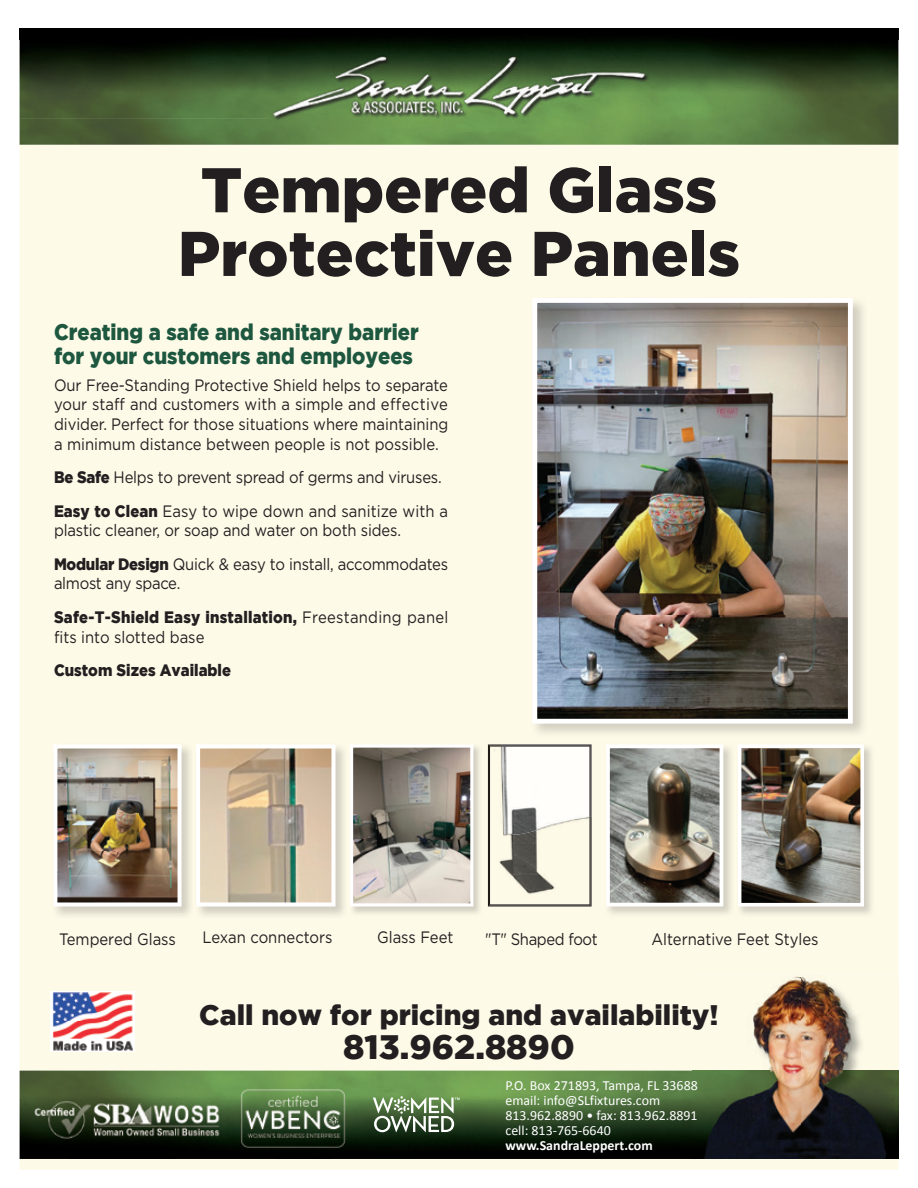
<style>
.page{position:relative;width:918px;height:1188px;background:#fff}
.page>*{position:absolute;margin:0;border:0;box-sizing:border-box;transform-origin:0 0}
.t1{font:900 63px/63.6px "Gotham";color:#231f20;text-align:center}
.t2{font:900 33.9px "Gotham";color:#231f20}
.t3{font:900 28.2px "Gotham";color:#231f20}
.t4{font:900 22.5px/24px "Gotham";color:#1e573f;scale:.9 1}
.t5{font:16.5px/19.8px "Gotham";letter-spacing:-.01em;color:#231f20;scale:.9 1}
.t6{font:900 16.5px "Gotham";color:#231f20;scale:.9 1}
.t7{font:13.95px/15px "Calibri";color:#fff}
.t8{font:700 13.95px "Calibri";color:#fff}
.s1{font-weight:900}
</style>
<div class="page">
<div style="left:20px;top:145px;width:878px;height:1025px;background:#fefae8"></div>
<img style="left:20px;top:1071px;width:673px;height:29px">
<img style="left:20px;top:1100px;width:50px;height:59px">
<img style="left:175px;top:1100px;width:102px;height:59px">
<img style="left:330px;top:1100px;width:363px;height:59px">
<img style="left:70px;top:1139px;width:105px;height:20px">
<img style="left:277px;top:1149px;width:53px;height:10px">
<img style="left:743px;top:1159px;width:155px;height:1px">
<div style="left:20px;top:28px;width:878px;height:12px;background:#000"></div>
<img style="left:641px;top:40px;width:257px;height:105px">
<img style="left:20px;top:119px;width:621px;height:26px">
<img style="left:20px;top:40px;width:257px;height:79px">
<div style="left:277px;top:40px;width:364px;height:5px;background:#020c03"></div>
<img style="left:31px;top:1099px;width:195px;height:40px">
<img style="left:693px;top:974px;width:205px;height:48px">
<img style="left:693px;top:1022px;width:11px;height:137px">
<img style="left:704px;top:977px;width:194px;height:182px">
<img style="left:240px;top:1089px;width:106px;height:60px">
<img style="left:268px;top:45px;width:382px;height:87px">
<svg style="left:373px;top:1096px;width:87px;height:36px"></svg>
<img style="left:50px;top:991px;width:85px;height:60px">
<img style="left:51px;top:742px;width:298px;height:177px">
<img style="left:53px;top:744px;width:129px;height:162px">
<img style="left:194px;top:742px;width:1px;height:177px">
<svg style="left:196px;top:744px;width:140px;height:162px;background:#cbbca5"></svg>
<img style="left:605px;top:743px;width:130px;height:175px">
<svg style="left:606px;top:744px;width:117px;height:162px;background:#8e8a81"></svg>
<img style="left:737px;top:743px;width:138px;height:174px">
<img style="left:738px;top:744px;width:126px;height:162px">
<img style="left:349px;top:744px;width:134px;height:172px">
<svg style="left:350px;top:744px;width:123px;height:162px;background:#9c968e"></svg>
<svg style="left:488px;top:744px;width:104px;height:162px"></svg>
<img style="left:489px;top:746px;width:102px;height:159px">
<img style="left:502px;top:746px;width:89px;height:71px">
<img style="left:530px;top:296px;width:339px;height:443px">
<img style="left:532px;top:298px;width:321px;height:426px">
<h1 class="t1" style="left:178px;top:157px;width:564px">Tempered Glass<br>Protective Panels</h1>
<h3 class="t4" style="left:54px;top:319px;width:407px">Creating a safe and sanitary barrier for your customers and employees</h3>
<p class="t5" style="left:54px;top:374px;width:440px;text-align:justify">Our Free-Standing Protective Shield helps to separate your staff and customers with a simple and effective divider. Perfect for those situations where maintaining a minimum distance between people is not possible.</p>
<p class="t5" style="left:54px;top:460px;width:439px;line-height:33.3px"><span class="s1">Be Safe</span> Helps to prevent spread of germs and viruses.<br><span class="s1">Easy to Clean</span> Easy to wipe down and sanitize with a</p>
<p class="t5" style="left:54px;top:514px;width:440px;line-height:33.3px">plastic cleaner, or soap and water on both sides.<br><span class="s1">Modular Design</span> Quick &amp; easy to install, accommodates</p>
<p class="t5" style="left:54px;top:567px;width:440px;line-height:33.3px">almost any space.<br><span class="s1">Safe-T-Shield Easy installation,</span> Freestanding panel</p>
<p class="t5" style="left:54px;top:626px;width:169px">fits into slotted base</p>
<p class="t6" style="left:54px;top:660px;width:198px">Custom Sizes Available</p>
<p class="t5" style="left:59px;top:929px;width:131px">Tempered Glass</p>
<p class="t5" style="left:203px;top:927px;width:146px">Lexan connectors</p>
<p class="t5" style="left:377px;top:927px;width:86px">Glass Feet</p>
<p class="t5" style="left:485px;top:929px;width:127px">"T" Shaped foot</p>
<p class="t5" style="left:651px;top:929px;width:187px">Alternative Feet Styles</p>
<h3 class="t3" style="left:199px;top:999px;width:521px">Call now for pricing and availability!</h3>
<h2 class="t2" style="left:343px;top:1028px;width:233px">813.962.8890</h2>
<p class="t7" style="left:505px;top:1078px;width:194px">P.O. Box 271893, Tampa, FL 33688 email: info@SLfixtures.com<br>813.962.8890 • fax: 813.962.8891 cell: 813-765-6640</p>
<p class="t8" style="left:505px;top:1136px;width:149px">www.SandraLeppert.com</p>
</div>
